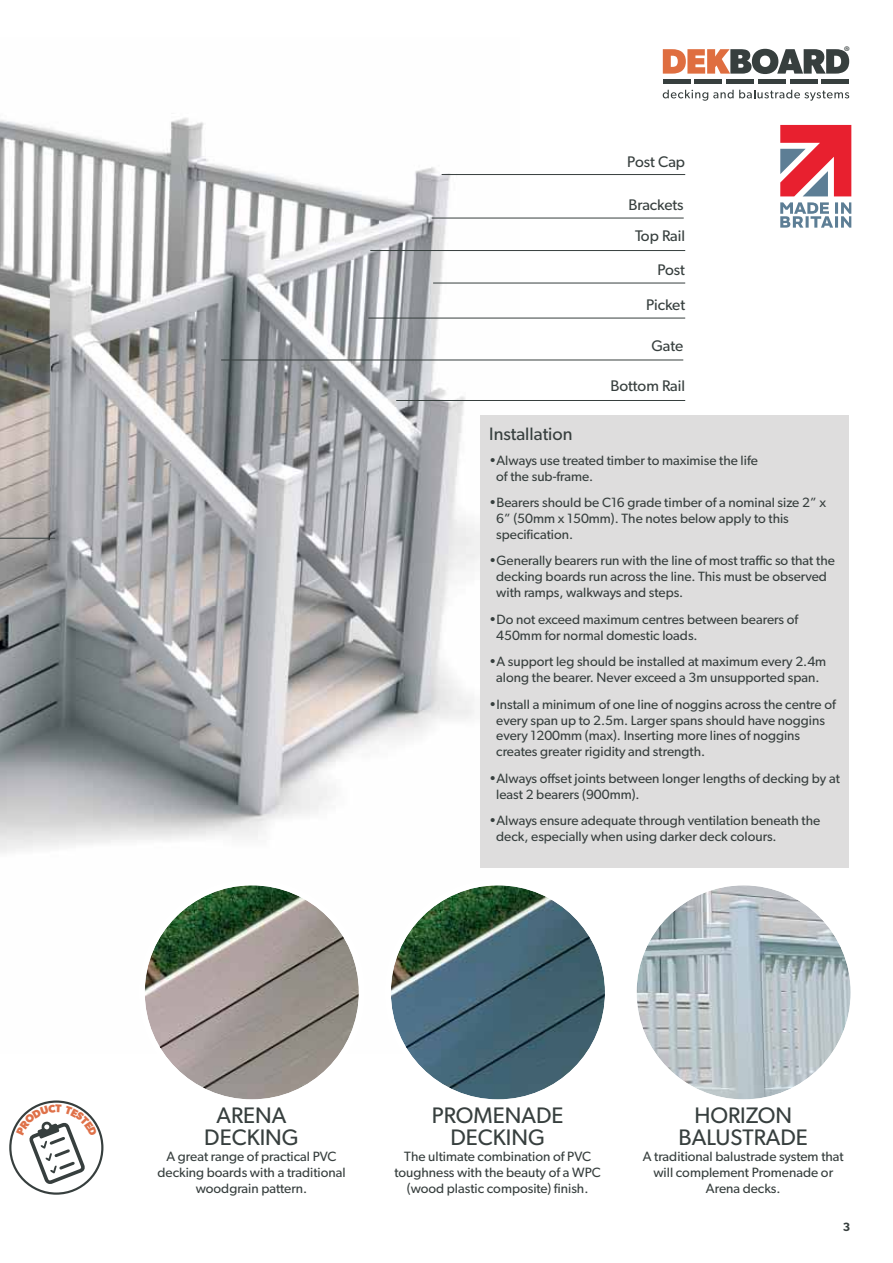
<style>
.page{position:relative;width:893px;height:1263px;background:#fff}
.page>*{position:absolute;margin:0;border:0;box-sizing:border-box;transform-origin:0 0}
.t1{font:22.5px/21.9px "Gibson";color:#373f3e;text-align:center}
.t2{font:18px "Gibson";color:#373f3e}
.t3{font:15.45px/33.9px "Gibson";color:#373f3e;text-align:right}
.t4{font:14.1px "Myriad Pro";color:#373f3e;scale:1.05 1}
.t5{font:13.5px/15.9px "Gibson";color:#373f3e}
.t6{font:600 12px "Gibson";color:#373f3e}
</style>
<div class="page">
<img style="left:0;top:118px;width:520px;height:750px">
<svg style="left:663px;top:49px;width:186px;height:25px"></svg>
<div style="left:663px;top:79px;width:28px;height:5px;background:#373f3e"></div>
<div style="left:694px;top:79px;width:28px;height:5px;background:#373f3e"></div>
<div style="left:726px;top:79px;width:28px;height:5px;background:#373f3e"></div>
<div style="left:758px;top:79px;width:28px;height:5px;background:#373f3e"></div>
<div style="left:789px;top:79px;width:28px;height:5px;background:#373f3e"></div>
<div style="left:821px;top:79px;width:28px;height:5px;background:#373f3e"></div>
<svg style="left:663px;top:90px;width:186px;height:11px"></svg>
<svg style="left:780px;top:125px;width:71px;height:71px"></svg>
<svg style="left:780px;top:202px;width:71px;height:26px"></svg>
<svg style="left:0;top:537px;width:56px;height:331px"></svg>
<hr style="left:368px;top:318px;width:317px;height:1px;background:#373f3e">
<hr style="left:396px;top:400px;width:289px;height:1px;background:#373f3e">
<hr style="left:221px;top:360px;width:462px;height:1px;background:#373f3e">
<hr style="left:442px;top:174px;width:243px;height:1px;background:#373f3e">
<hr style="left:433px;top:283px;width:252px;height:1px;background:#373f3e">
<hr style="left:370px;top:250px;width:315px;height:1px;background:#373f3e">
<hr style="left:432px;top:218px;width:252px;height:1px;background:#373f3e">
<svg style="left:391px;top:885px;width:214px;height:215px"></svg>
<svg style="left:636px;top:885px;width:215px;height:215px"></svg>
<svg style="left:145px;top:885px;width:214px;height:215px"></svg>
<svg style="left:10px;top:1101px;width:92px;height:92px"></svg>
<div style="left:9px;top:1100px;width:94px;height:95px;border:2px solid #373f3e;border-radius:50%"></div>
<div style="left:481px;top:415px;width:368px;height:452px;background:#dedddd"></div>
<svg style="left:16px;top:1104px;width:81px;height:81px"></svg>
<p class="t3" style="left:627px;top:147px;width:59px">Post Cap</p>
<p class="t3" style="left:628px;top:189px;width:57px">Brackets</p>
<p class="t3" style="left:635px;top:220px;width:52px">Top Rail<br>Post</p>
<p class="t3" style="left:646px;top:290px;width:41px">Picket</p>
<p class="t3" style="left:651px;top:330px;width:33px">Gate</p>
<p class="t3" style="left:610px;top:371px;width:76px">Bottom Rail</p>
<p class="t4" style="left:844px;top:43px;width:7px">®</p>
<h2 class="t2" style="left:489px;top:427px;width:85px">Installation</h2>
<p class="t5" style="left:496px;top:454px;width:263px;text-indent:-7px">•Always use treated timber to maximise the life of the sub-frame.</p>
<p class="t5" style="left:496px;top:496px;width:331px;text-indent:-7px">•Bearers should be C16 grade timber of a nominal size 2” x<br>6” (50mm x 150mm). The notes below apply to this specification.</p>
<p class="t5" style="left:496px;top:554px;width:340px;text-indent:-7px">•Generally bearers run with the line of most traffic so that the decking boards run across the line. This must be observed with ramps, walkways and steps.</p>
<p class="t5" style="left:496px;top:613px;width:303px;text-indent:-7px">•Do not exceed maximum centres between bearers of<br>450mm for normal domestic loads.</p>
<p class="t5" style="left:489px;top:655px;width:339px;text-align:center">•A support leg should be installed at maximum every 2.4m along the bearer. Never exceed a 3m unsupported span.</p>
<p class="t5" style="left:496px;top:698px;width:341px;text-indent:-7px">•Install a minimum of one line of noggins across the centre of every span up to 2.5m. Larger spans should have noggins every 1200mm (max). Inserting more lines of noggins creates greater rigidity and strength.</p>
<p class="t5" style="left:496px;top:772px;width:345px;text-indent:-7px">•Always offset joints between longer lengths of decking by at least 2 bearers (900mm).</p>
<p class="t5" style="left:496px;top:814px;width:326px;text-indent:-7px">•Always ensure adequate through ventilation beneath the deck, especially when using darker deck colours.</p>
<h1 class="t1" style="left:204px;top:1107px;width:96px">ARENA<br>DECKING</h1>
<p class="t5" style="left:157px;top:1150px;width:190px;text-align:center">A great range of practical PVC decking boards with a traditional woodgrain pattern.</p>
<h1 class="t1" style="left:432px;top:1107px;width:133px">PROMENADE<br>DECKING</h1>
<p class="t5" style="left:394px;top:1150px;width:208px;text-align:center">The ultimate combination of PVC toughness with the beauty of a WPC (wood plastic composite) finish.</p>
<h1 class="t1" style="left:679px;top:1107px;width:131px">HORIZON<br>BALUSTRADE</h1>
<p class="t5" style="left:643px;top:1150px;width:203px;text-align:center">A traditional balustrade system that will complement Promenade or<br>Arena decks.</p>
<p class="t6" style="left:843px;top:1222px;width:9px">3</p>
</div>
